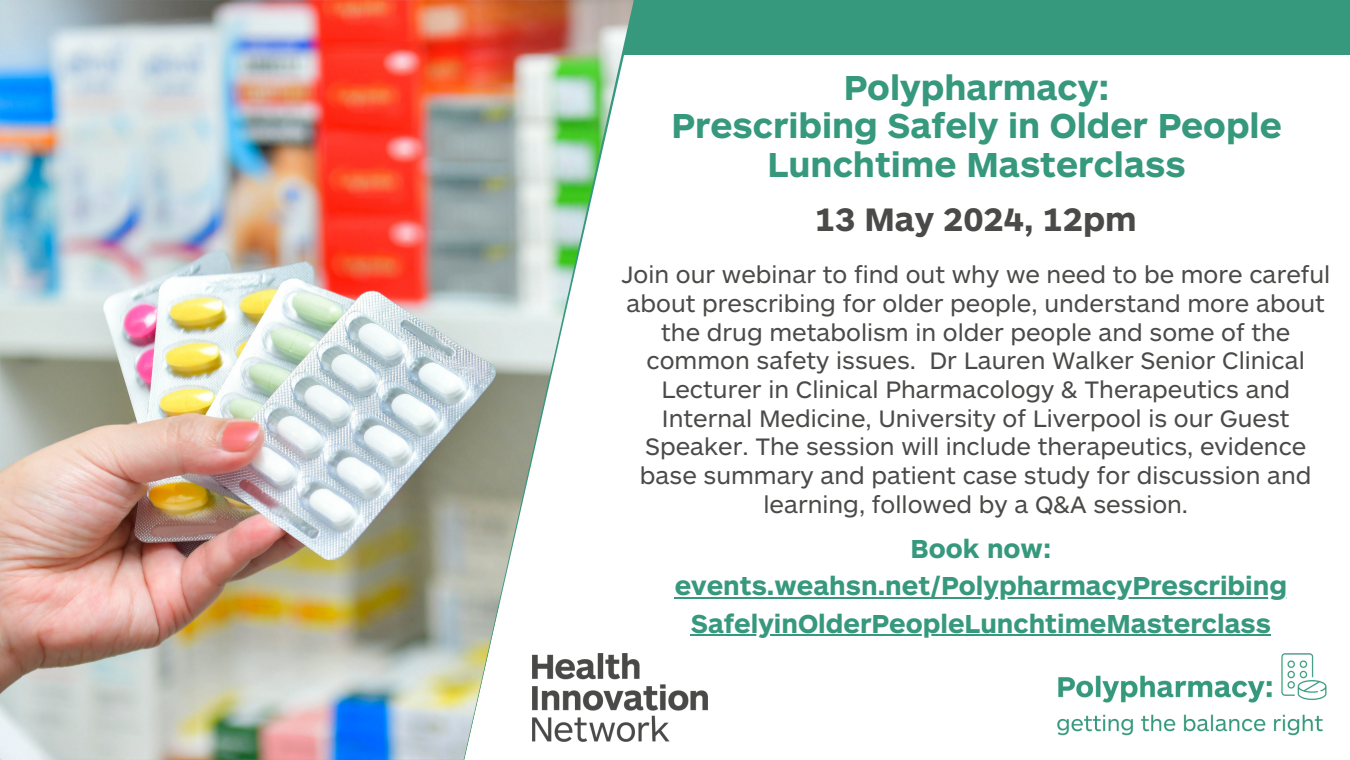
<style>
.page{position:relative;width:1350px;height:760px;background:#fff}
.page>*{position:absolute;margin:0;border:0;box-sizing:border-box;transform-origin:0 0}
.t1{font:700 36px/38.7px "ARS Maquette Pro";color:#36987d;text-align:center}
.t2{font:700 33.75px "ARS Maquette Pro";color:#4a4a49}
.t3{font:700 27px/37.1px "ARS Maquette Pro";color:#36987d;text-align:center}
.t4{font:24.75px/28.8px "ARS Maquette Pro";color:#4a4a49;text-align:center}
</style>
<div class="page">
<div style="left:0;top:0;width:1350px;height:54px;background:#36987d"></div>
<img style="left:0;top:0;width:440px;height:759px">
<img style="left:440px;top:0;width:202px;height:759px">
<img style="left:1030px;top:635px;width:297px;height:101px">
<img style="left:532px;top:653px;width:176px;height:88px">
<hr style="left:675px;top:597px;width:612px;height:1px;background:#36987d">
<hr style="left:691px;top:634px;width:580px;height:1px;background:#36987d">
<p class="t1" style="left:672px;top:66px;width:612px">Polypharmacy:<br>Prescribing Safely in Older People<br>Lunchtime Masterclass</p>
<h2 class="t2" style="left:815px;top:198px;width:323px">13 May 2024, 12pm</h2>
<p class="t4" style="left:621px;top:259px;width:711px">Join our webinar to find out why we need to be more careful about prescribing for older people, understand more about the drug metabolism in older people and some of the common safety issues. Dr Lauren Walker Senior Clinical Lecturer in Clinical Pharmacology &amp; Therapeutics and Internal Medicine, University of Liverpool is our Guest Speaker. The session will include therapeutics, evidence base summary and patient case study for discussion and learning, followed by a Q&amp;A session.</p>
<p class="t3" style="left:675px;top:529px;width:614px">Book now: events.weahsn.net/PolypharmacyPrescribing<br>SafelyinOlderPeopleLunchtimeMasterclass</p>
</div>
